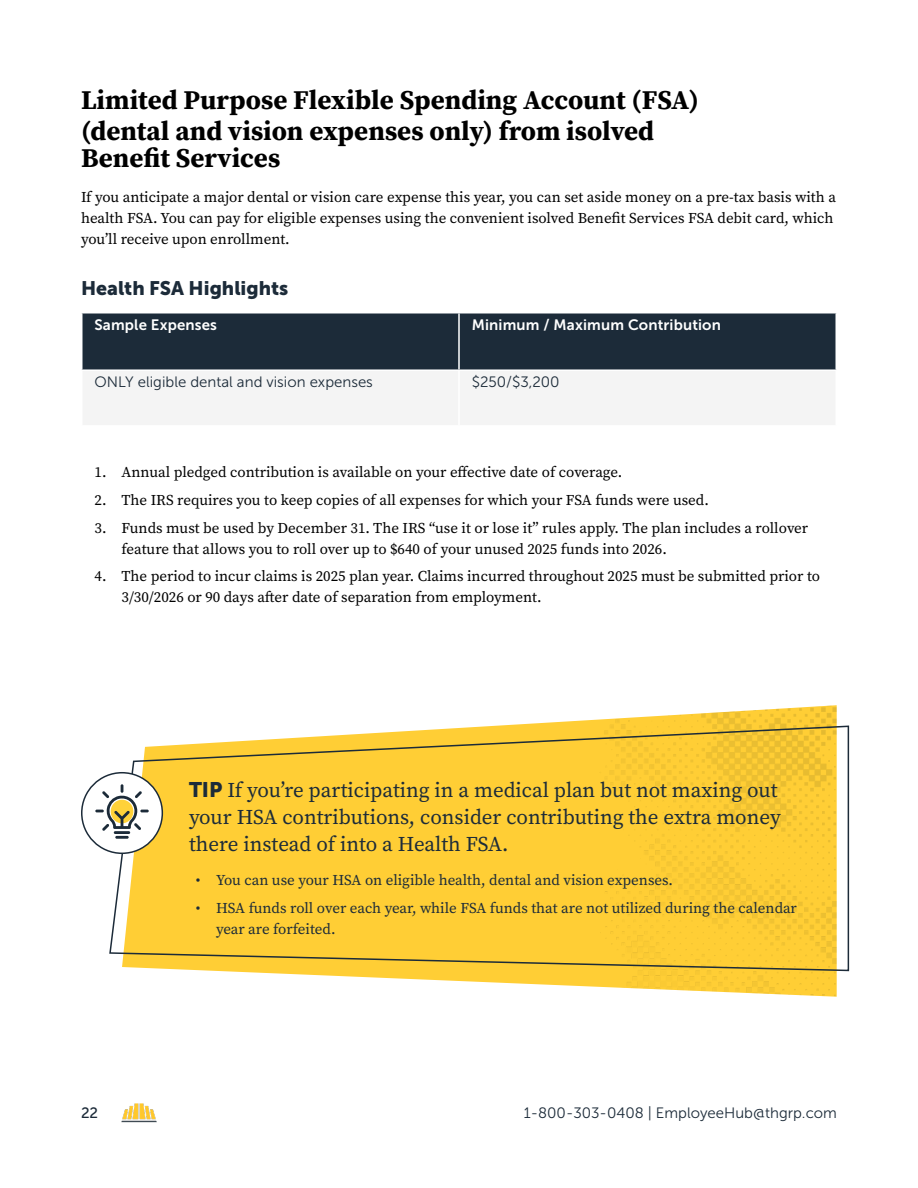
<style>
.page{position:relative;width:918px;height:1188px;background:#fff}
.page>*{position:absolute;margin:0;border:0;box-sizing:border-box;transform-origin:0 0}
.t1{font:700 27px/31.5px "Source Serif Pro";color:#000}
.t2{font:21px/27px "Source Serif Pro";color:#1c2b39}
.t3{font:19.5px "Museo Sans 900";color:#1c2b39}
.t4{font:15px/21px "Source Serif Pro";color:#000}
.t5{font:15px/21px "Source Serif Pro";color:#1c2b39}
.t6{font:15px "Museo Sans 300";color:#1c2b39}
.t7{font:15px "Museo Sans 700";letter-spacing:.01em;color:#fff}
.t8{font:15px "Museo Sans 500";color:#1c2b39}
.s1{font-family:"Museo Sans 900"}
</style>
<div class="page">
<img style="left:122px;top:1103px;width:35px;height:19px">
<div style="left:82px;top:314px;width:754px;height:55px;background:#1c2b39"></div>
<div style="left:82px;top:370px;width:377px;height:56px;background:#f4f4f4"></div>
<div style="left:459px;top:370px;width:377px;height:56px;background:#f4f4f4"></div>
<hr style="left:458px;top:314px;width:2px;height:55px;background:#fff">
<hr style="left:81px;top:369px;width:378px;height:2px;background:#fff">
<hr style="left:459px;top:369px;width:378px;height:2px;background:#fff">
<hr style="left:81px;top:425px;width:378px;height:2px;background:#fff">
<hr style="left:458px;top:371px;width:2px;height:54px;background:#fff">
<hr style="left:459px;top:425px;width:378px;height:2px;background:#fff">
<svg style="left:244px;top:722px;width:310px;height:263px"></svg>
<img style="left:554px;top:705px;width:283px;height:292px">
<svg style="left:109px;top:725px;width:741px;height:247px;background:#facd41"></svg>
<div style="left:82px;top:773px;width:80px;height:80px;background:#fff;border-radius:50%"></div>
<div style="left:81px;top:772px;width:82px;height:82px;border:2px solid #1c2b39;border-radius:50%"></div>
<svg style="left:95px;top:784px;width:54px;height:55px"></svg>
<h1 class="t1" style="left:81px;top:84px;width:620px">Limited Purpose Flexible Spending Account (FSA) (dental and vision expenses only) from isolved</h1>
<h1 class="t1" style="left:81px;top:142px;width:201px">Benefit Services</h1>
<p class="t4" style="left:81px;top:186px;width:757px">If you anticipate a major dental or vision care expense this year, you can set aside money on a pre-tax basis with a health FSA. You can pay for eligible expenses using the convenient isolved Benefit Services FSA debit card, which you’ll receive upon enrollment.</p>
<h3 class="t3" style="left:81px;top:277px;width:209px">Health FSA Highlights</h3>
<p class="t7" style="left:94px;top:316px;width:124px">Sample Expenses</p>
<p class="t7" style="left:472px;top:316px;width:251px">Minimum / Maximum Contribution</p>
<p class="t6" style="left:94px;top:374px;width:280px">ONLY eligible dental and vision expenses</p>
<p class="t6" style="left:472px;top:374px;width:89px">$250/$3,200</p>
<p class="t4" style="left:94px;top:462px;width:529px">1. Annual pledged contribution is available on your effective date of coverage.</p>
<p class="t4" style="left:94px;top:489px;width:616px">2. The IRS requires you to keep copies of all expenses for which your FSA funds were used.</p>
<p class="t4" style="left:122px;top:517px;width:688px;text-indent:-27px">3. Funds must be used by December 31. The IRS “use it or lose it” rules apply. The plan includes a rollover feature that allows you to roll over up to $640 of your unused 2025 funds into 2026.</p>
<p class="t4" style="left:122px;top:566px;width:700px;text-indent:-27px">4. The period to incur claims is 2025 plan year. Claims incurred throughout 2025 must be submitted prior to<br>3/30/2026 or 90 days after date of separation from employment.</p>
<h2 class="t2" style="left:189px;top:776px;width:593px"><span class="s1">TIP</span> If you’re participating in a medical plan but not maxing out your HSA contributions, consider contributing the extra money there instead of into a Health FSA.</h2>
<p class="t5" style="left:196px;top:870px;width:479px">• You can use your HSA on eligible health, dental and vision expenses.</p>
<p class="t5" style="left:216px;top:897px;width:582px;text-indent:-20px">• HSA funds roll over each year, while FSA funds that are not utilized during the calendar year are forfeited.</p>
<p class="t8" style="left:81px;top:1105px;width:19px">22</p>
<p class="t6" style="left:524px;top:1105px;width:315px">1-800-303-0408 | EmployeeHub@thgrp.com</p>
</div>
